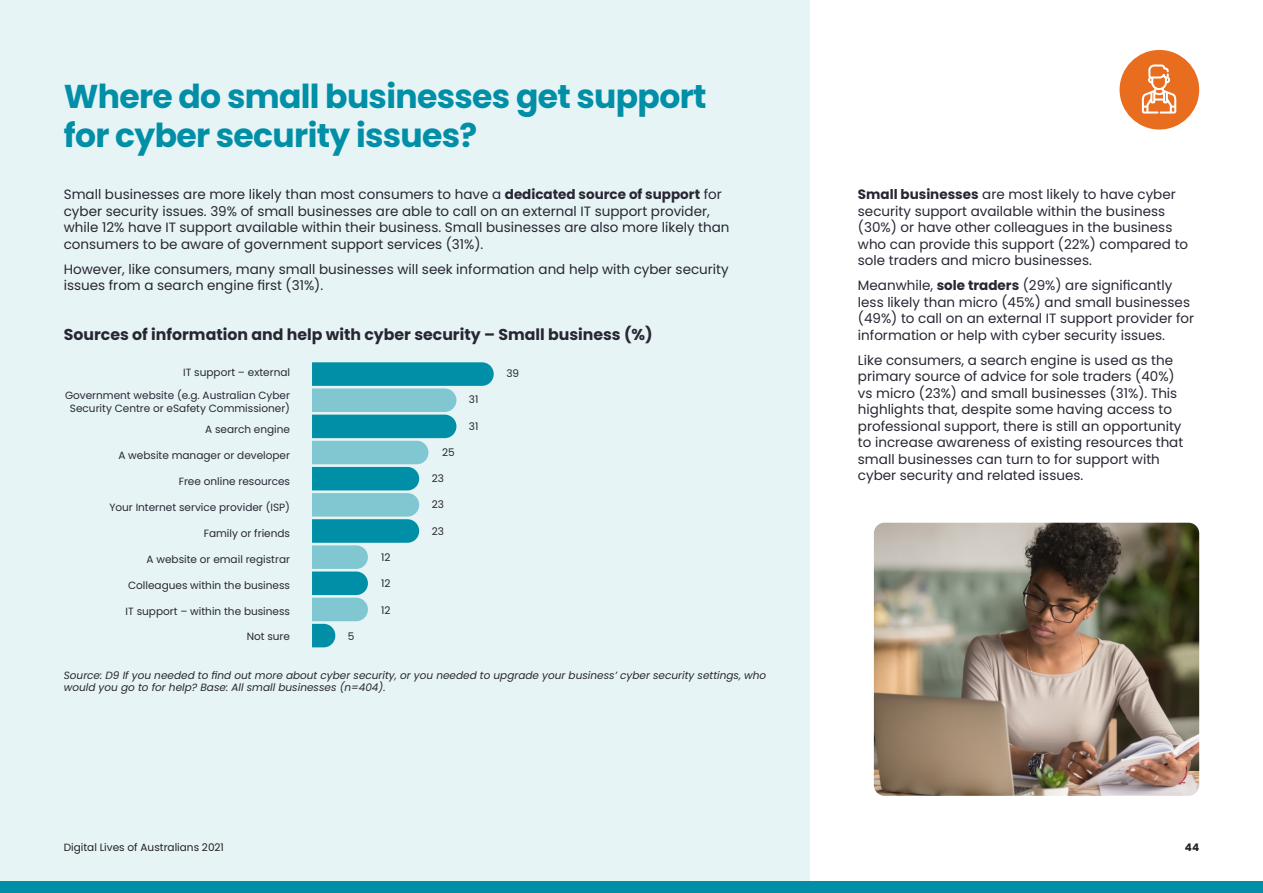
<style>
.page{position:relative;width:1263px;height:893px;background:#fff}
.page>*{position:absolute;margin:0;border:0;box-sizing:border-box;transform-origin:0 0}
.AUDA001_heading_1{font:700 33px/39px "Poppins";letter-spacing:-.02em;color:#008fa6}
.AUDA001_body_subhead{font:700 15.75px "Poppins";color:#292633}
.AUDA001_body{font:13.5px/16.5px "Poppins";color:#292633}
.AUDA001_table_graph{font:10.5px/12.6px "Poppins";color:#292633;text-align:center}
.AUDA001_source_sml{font:italic 10.5px/12px "Poppins";color:#292633}
.t1{font:10.5px "Poppins";color:#231f20}
.t2{font:700 10.5px "Poppins";color:#231f20}
.s1{font-weight:700}
</style>
<div class="page">
<div style="left:0;top:0;width:810px;height:893px;background:#e6f4f6"></div>
<div style="left:0;top:881px;width:1263px;height:12px;background:#008fa6"></div>
<img style="left:874px;top:523px;width:325px;height:273px">
<svg style="left:312px;top:362px;width:182px;height:285px"></svg>
<div style="left:1119px;top:50px;width:80px;height:80px;background:#e86d1f;border-radius:50%"></div>
<svg style="left:1142px;top:65px;width:34px;height:49px"></svg>
<p class="AUDA001_heading_1" style="left:64px;top:77px;width:644px">Where do small businesses get support for cyber security issues?</p>
<p class="AUDA001_body" style="left:64px;top:186px;width:667px">Small businesses are more likely than most consumers to have a <span class="s1">dedicated source of support</span> for cyber security issues. 39% of small businesses are able to call on an external IT support provider, while 12% have IT support available within their business. Small businesses are also more likely than consumers to be aware of government support services (31%).</p>
<p class="AUDA001_body" style="left:64px;top:261px;width:666px">However, like consumers, many small businesses will seek information and help with cyber security issues from a search engine first (31%).</p>
<p class="AUDA001_body_subhead" style="left:64px;top:325px;width:590px">Sources of information and help with cyber security – Small business (%)</p>
<p class="AUDA001_table_graph" style="left:183px;top:366px;width:108px">IT support – external</p>
<p class="AUDA001_table_graph" style="left:65px;top:390px;width:227px">Government website (e.g. Australian Cyber<br>Security Centre or eSafety Commissioner)</p>
<p class="AUDA001_table_graph" style="left:205px;top:423px;width:86px">A search engine</p>
<p class="AUDA001_table_graph" style="left:118px;top:449px;width:173px">A website manager or developer</p>
<p class="AUDA001_table_graph" style="left:179px;top:475px;width:113px">Free online resources</p>
<p class="AUDA001_table_graph" style="left:109px;top:501px;width:182px">Your Internet service provider (ISP)</p>
<p class="AUDA001_table_graph" style="left:204px;top:527px;width:88px">Family or friends</p>
<p class="AUDA001_table_graph" style="left:147px;top:553px;width:145px">A website or email registrar</p>
<p class="AUDA001_table_graph" style="left:128px;top:579px;width:163px">Colleagues within the business</p>
<p class="AUDA001_table_graph" style="left:126px;top:605px;width:166px">IT support – within the business</p>
<p class="AUDA001_table_graph" style="left:247px;top:631px;width:45px">Not sure</p>
<p class="AUDA001_table_graph" style="left:348px;top:630px;width:8px">5</p>
<p class="AUDA001_table_graph" style="left:381px;top:551px;width:11px">12</p>
<p class="AUDA001_table_graph" style="left:381px;top:577px;width:11px">12</p>
<p class="AUDA001_table_graph" style="left:381px;top:604px;width:11px">12</p>
<p class="AUDA001_table_graph" style="left:442px;top:446px;width:14px">25</p>
<p class="AUDA001_table_graph" style="left:432px;top:472px;width:14px">23</p>
<p class="AUDA001_table_graph" style="left:432px;top:498px;width:14px">23</p>
<p class="AUDA001_table_graph" style="left:432px;top:525px;width:14px">23</p>
<p class="AUDA001_table_graph" style="left:469px;top:393px;width:11px">31</p>
<p class="AUDA001_table_graph" style="left:469px;top:420px;width:11px">31</p>
<p class="AUDA001_table_graph" style="left:506px;top:367px;width:14px">39</p>
<p class="AUDA001_source_sml" style="left:64px;top:670px;width:704px">Source: D9 If you needed to find out more about cyber security, or you needed to upgrade your business’ cyber security settings, who would you go to for help? Base: All small businesses (n=404).</p>
<p class="AUDA001_body" style="left:858px;top:186px;width:332px"><span class="s1">Small businesses</span> are most likely to have cyber security support available within the business (30%) or have other colleagues in the business who can provide this support (22%) compared to sole traders and micro businesses.</p>
<p class="AUDA001_body" style="left:858px;top:277px;width:338px">Meanwhile, <span class="s1">sole traders</span> (29%) are significantly less likely than micro (45%) and small businesses (49%) to call on an external IT support provider for information or help with cyber security issues.</p>
<p class="AUDA001_body" style="left:858px;top:352px;width:327px">Like consumers, a search engine is used as the primary source of advice for sole traders (40%) vs micro (23%) and small businesses (31%). This highlights that, despite some having access to professional support, there is still an opportunity to increase awareness of existing resources that small businesses can turn to for support with cyber security and related issues.</p>
<p class="t1" style="left:64px;top:841px;width:162px">Digital Lives of Australians 2021</p>
<p class="t2" style="left:1185px;top:841px;width:16px">44</p>
</div>
